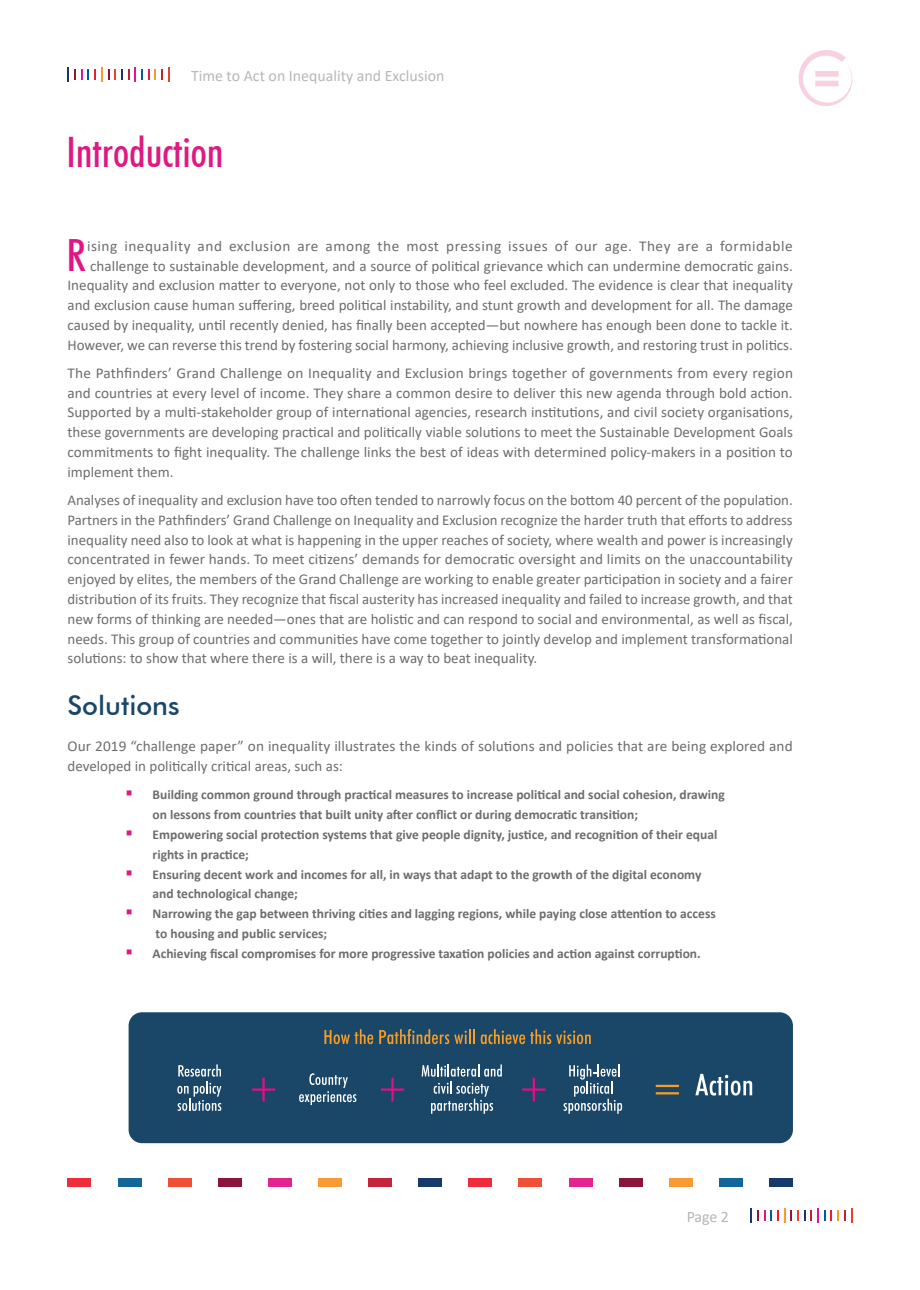
<style>
.page{position:relative;width:920px;height:1290px;background:#fff}
.page>*{position:absolute;margin:0;border:0;box-sizing:border-box;transform-origin:0 0}
.t1{font:500 condensed 44.4px "Futura BT";color:#e11584}
.t2{font:500 condensed 42px "Futura BT";color:#de1a82}
.Section_Subheading{font:500 27px "Futura BT";color:#1a4768}
.t3{font:15.9px "Calibri";color:#6c6d70}
.Body_Basic{font:15px/19.8px "Calibri";color:#6c6d70;text-align:justify}
.t4{font:700 13.5px/19.8px "Calibri";color:#6c6d70}
</style>
<div class="page">
<svg style="left:68px;top:68px;width:102px;height:14px"></svg>
<svg style="left:798px;top:50px;width:55px;height:56px"></svg>
<svg style="left:750px;top:1208px;width:102px;height:15px"></svg>
<div style="left:129px;top:1012px;width:664px;height:131px;background:#1a4768;border-radius:13px"></div>
<svg style="left:324px;top:1029px;width:49px;height:15px"></svg>
<svg style="left:379px;top:1029px;width:96px;height:15px"></svg>
<svg style="left:481px;top:1029px;width:110px;height:15px"></svg>
<svg style="left:177px;top:1064px;width:44px;height:47px"></svg>
<svg style="left:422px;top:1064px;width:80px;height:50px"></svg>
<svg style="left:564px;top:1064px;width:58px;height:50px"></svg>
<svg style="left:299px;top:1073px;width:57px;height:32px"></svg>
<svg style="left:252px;top:1078px;width:23px;height:23px"></svg>
<svg style="left:381px;top:1078px;width:23px;height:23px"></svg>
<svg style="left:522px;top:1078px;width:23px;height:23px"></svg>
<hr style="left:656px;top:1085px;width:23px;height:2px;background:#f89d25">
<hr style="left:656px;top:1092px;width:23px;height:2px;background:#f89d25">
<svg style="left:695px;top:1074px;width:57px;height:21px"></svg>
<div style="left:318px;top:1178px;width:24px;height:8px;background:#f89b35"></div>
<div style="left:368px;top:1178px;width:24px;height:8px;background:#c4253d"></div>
<div style="left:418px;top:1178px;width:24px;height:8px;background:#153b6b"></div>
<div style="left:468px;top:1178px;width:24px;height:8px;background:#ee2c3b"></div>
<div style="left:518px;top:1178px;width:24px;height:8px;background:#ef4f37"></div>
<div style="left:569px;top:1178px;width:23px;height:8px;background:#e22390"></div>
<div style="left:619px;top:1178px;width:24px;height:8px;background:#8a143d"></div>
<div style="left:669px;top:1178px;width:24px;height:8px;background:#f89b35"></div>
<div style="left:719px;top:1178px;width:24px;height:8px;background:#136698"></div>
<div style="left:769px;top:1178px;width:24px;height:8px;background:#153b6b"></div>
<div style="left:68px;top:1178px;width:23px;height:8px;background:#ee2c3b"></div>
<div style="left:168px;top:1178px;width:24px;height:8px;background:#ef4f37"></div>
<div style="left:218px;top:1178px;width:24px;height:8px;background:#8a143d"></div>
<div style="left:268px;top:1178px;width:24px;height:8px;background:#e22390"></div>
<div style="left:118px;top:1178px;width:24px;height:8px;background:#136698"></div>
<p class="t3" style="left:191px;top:64px;width:255px">Time to Act on Inequality and Exclusion</p>
<p class="t2" style="left:66px;top:126px;width:159px">Introduction</p>
<p class="t1" style="left:66px;top:228px;width:21px">R</p>
<p class="Body_Basic" style="left:68px;top:236px;width:727px;text-align:right">ising inequality and exclusion are among the most pressing issues of our age. They are a formidable challenge to sustainable development, and a source of political grievance which can undermine democratic gains.<br>Inequality and exclusion matter to everyone, not only to those who feel excluded. The evidence is clear that inequality and exclusion cause human suffering, breed political instability, and stunt growth and development for all. The damage caused by inequality, until recently denied, has finally been accepted—but nowhere has enough been done to tackle it.<br>However, we can reverse this trend by fostering social harmony, achieving inclusive growth, and restoring trust in politics.</p>
<p class="Body_Basic" style="left:68px;top:363px;width:727px">The Pathfinders’ Grand Challenge on Inequality and Exclusion brings together of governments from every region and countries at every level of income. They share a common desire to deliver this new agenda through bold action.<br>Supported by a multi-stakeholder group of international agencies, research institutions, and civil society organisations, these governments are developing practical and politically viable solutions to meet the Sustainable Development Goals commitments to fight inequality. The challenge links the best of ideas with determined policy-makers in a position to implement them.</p>
<p class="Body_Basic" style="left:68px;top:490px;width:727px">Analyses of inequality and exclusion have too often tended to narrowly focus on the bottom 40 percent of the population.<br>Partners in the Pathfinders’ Grand Challenge on Inequality and Exclusion recognize the harder truth that efforts to address inequality need also to look at what is happening in the upper reaches of society, where wealth and power is increasingly concentrated in fewer hands. To meet citizens’ demands for democratic oversight and limits on the unaccountability enjoyed by elites, the members of the Grand Challenge are working to enable greater participation in society and a fairer distribution of its fruits. They recognize that fiscal austerity has increased inequality and failed to increase growth, and that new forms of thinking are needed—ones that are holistic and can respond to social and environmental, as well as fiscal, needs. This group of countries and communities have come together to jointly develop and implement transformational solutions: to show that where there is a will, there is a way to beat inequality.</p>
<p class="Section_Subheading" style="left:68px;top:689px;width:114px">Solutions</p>
<p class="Body_Basic" style="left:68px;top:736px;width:727px">Our 2019 “challenge paper” on inequality illustrates the kinds of solutions and policies that are being explored and developed in politically critical areas, such as:</p>
<p class="t4" style="left:153px;top:785px;width:574px">Building common ground through practical measures to increase political and social cohesion, drawing on lessons from countries that built unity after conflict or during democratic transition;</p>
<p class="t4" style="left:153px;top:824px;width:566px">Empowering social protection systems that give people dignity, justice, and recognition of their equal rights in practice;</p>
<p class="t4" style="left:153px;top:864px;width:550px">Ensuring decent work and incomes for all, in ways that adapt to the growth of the digital economy and technological change;</p>
<p class="t4" style="left:153px;top:903px;width:565px">Narrowing the gap between thriving cities and lagging regions, while paying close attention to access to housing and public services;</p>
<p class="t4" style="left:153px;top:943px;width:550px">Achieving fiscal compromises for more progressive taxation policies and action against corruption.</p>
<p class="t3" style="left:686px;top:1205px;width:44px">Page 2</p>
</div>
